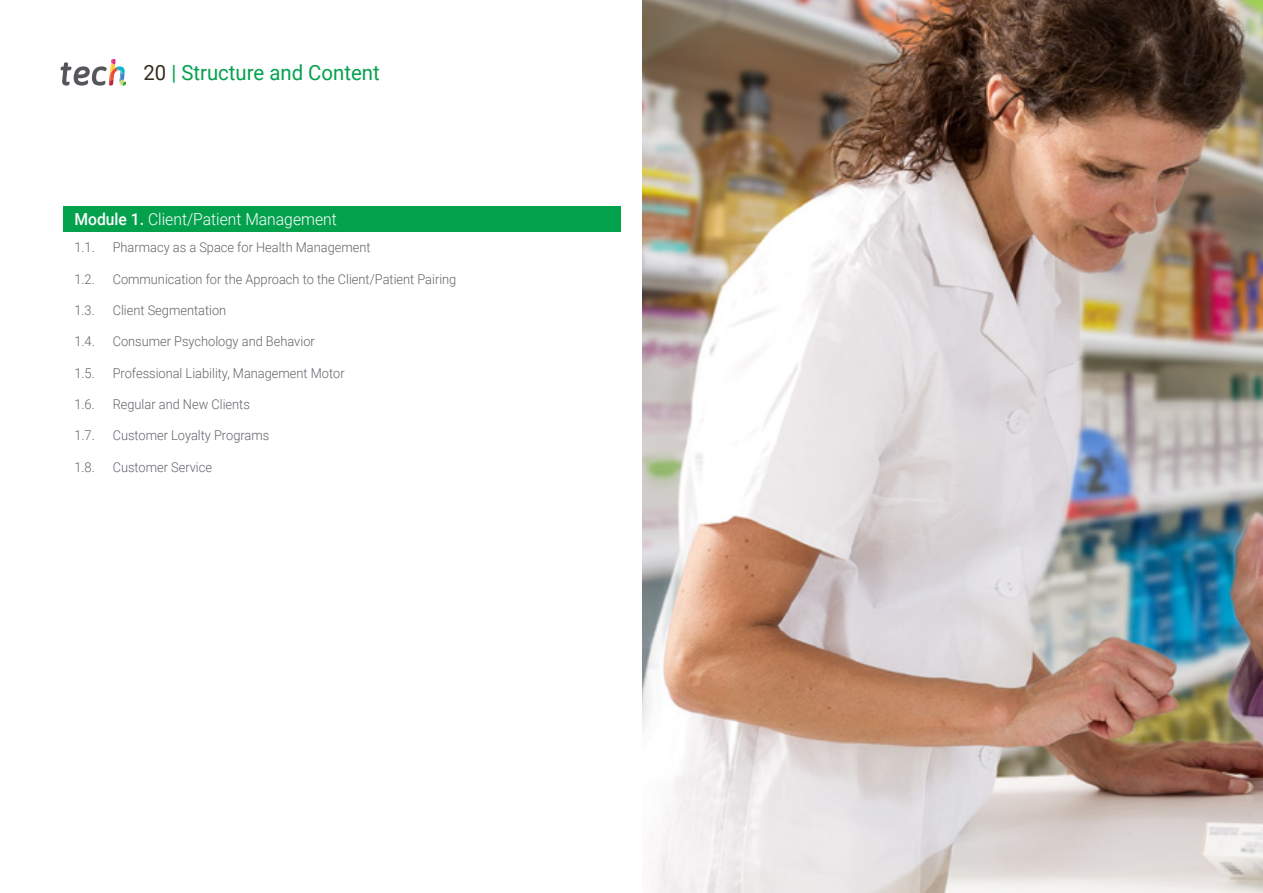
<style>
.page{position:relative;width:1263px;height:893px;background:#fff}
.page>*{position:absolute;margin:0;border:0;box-sizing:border-box;transform-origin:0 0}
.t1{font:21px "Roboto";color:#04a14d}
.t2{font:300 16.5px "Roboto";color:#fff;scale:.95 1}
.t3{font:300 13.5px "Roboto";color:#61646a;scale:.95 1}
.s1{color:#312e20}
.s2{font-weight:500}
</style>
<div class="page">
<div style="left:63px;top:206px;width:558px;height:25px;background:#04a14d"></div>
<img style="left:642px;top:0;width:621px;height:893px">
<svg style="left:61px;top:59px;width:65px;height:27px"></svg>
<h1 class="t1" style="left:144px;top:57px;width:238px"><span class="s1">20</span> | Structure and Content</h1>
<p class="t2" style="left:74px;top:208px;width:278px"><span class="s2">Module 1.</span> Client/Patient Management</p>
<p class="t3" style="left:74px;top:238px;width:23px">1.1.</p>
<p class="t3" style="left:113px;top:238px;width:273px">Pharmacy as a Space for Health Management</p>
<p class="t3" style="left:74px;top:269px;width:23px">1.2.</p>
<p class="t3" style="left:113px;top:269px;width:363px">Communication for the Approach to the Client/Patient Pairing</p>
<p class="t3" style="left:74px;top:301px;width:23px">1.3.</p>
<p class="t3" style="left:113px;top:301px;width:121px">Client Segmentation</p>
<p class="t3" style="left:74px;top:332px;width:23px">1.4.</p>
<p class="t3" style="left:113px;top:332px;width:214px">Consumer Psychology and Behavior</p>
<p class="t3" style="left:74px;top:363px;width:23px">1.5.</p>
<p class="t3" style="left:113px;top:363px;width:246px">Professional Liability, Management Motor</p>
<p class="t3" style="left:74px;top:395px;width:23px">1.6.</p>
<p class="t3" style="left:113px;top:395px;width:146px">Regular and New Clients</p>
<p class="t3" style="left:74px;top:426px;width:23px">1.7.</p>
<p class="t3" style="left:113px;top:426px;width:166px">Customer Loyalty Programs</p>
<p class="t3" style="left:74px;top:458px;width:23px">1.8.</p>
<p class="t3" style="left:113px;top:458px;width:106px">Customer Service</p>
</div>
